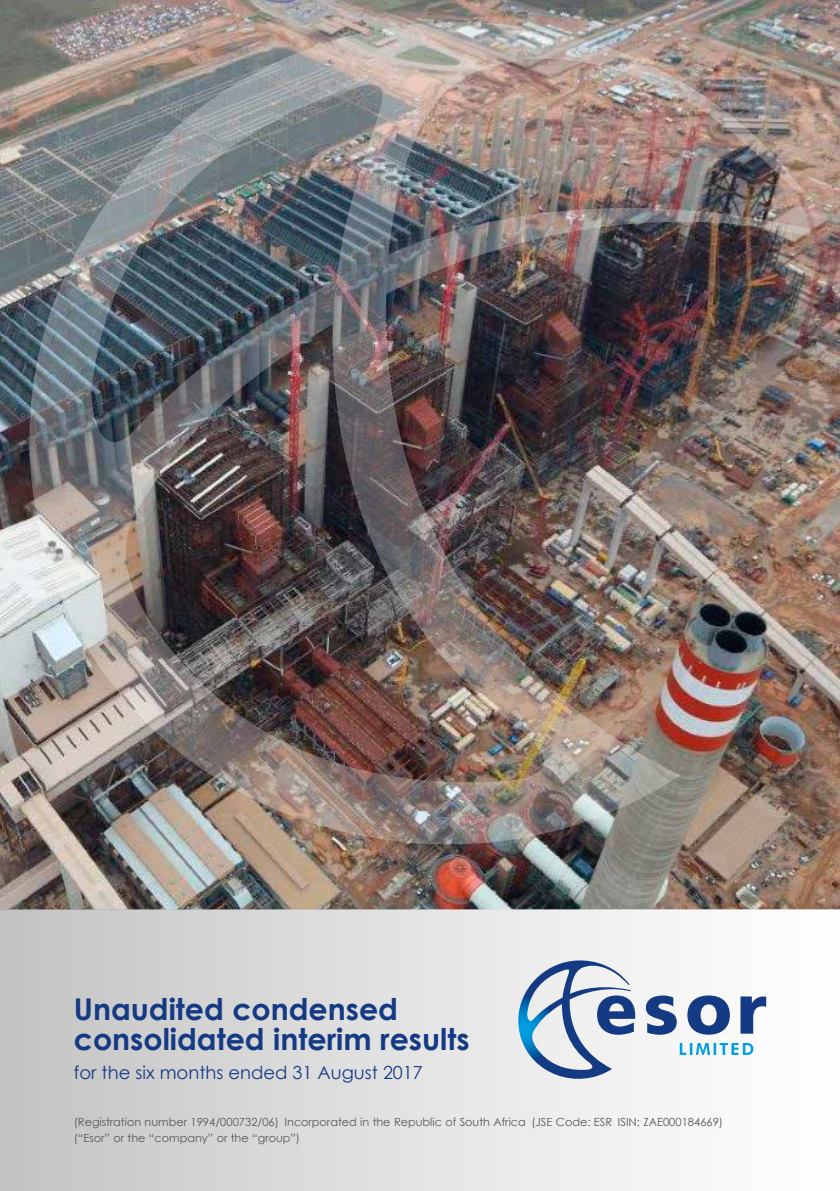
<style>
.page{position:relative;width:840px;height:1191px;background:#fff}
.page>*{position:absolute;margin:0;border:0;box-sizing:border-box;transform-origin:0 0}
.t1{font:700 30px/30px "Century Gothic";color:#143a84}
.t2{font:18px "Century Gothic";color:#143a84}
.t3{font:11.2px/16px "Century Gothic";color:#575756}
</style>
<div class="page">
<img style="left:0;top:0;width:839px;height:910px">
<div style="left:0;top:910px;width:839px;height:281px;background:linear-gradient(to right,#c4c4c4,#fff)"></div>
<img style="left:27px;top:22px;width:785px;height:824px">
<svg style="left:510px;top:960px;width:125px;height:130px"></svg>
<svg style="left:645px;top:995px;width:31px;height:39px"></svg>
<svg style="left:687px;top:995px;width:42px;height:39px"></svg>
<svg style="left:740px;top:996px;width:25px;height:37px"></svg>
<svg style="left:679px;top:1043px;width:73px;height:12px"></svg>
<h1 class="t1" style="left:74px;top:993px;width:397px">Unaudited condensed consolidated interim results</h1>
<h2 class="t2" style="left:74px;top:1061px;width:350px">for the six months ended 31 August 2017</h2>
<p class="t3" style="left:74px;top:1113px;width:650px">(Registration number 1994/000732/06) Incorporated in the Republic of South Africa (JSE Code: ESR ISIN: ZAE000184669) (“Esor” or the “company” or the “group”)</p>
</div>
